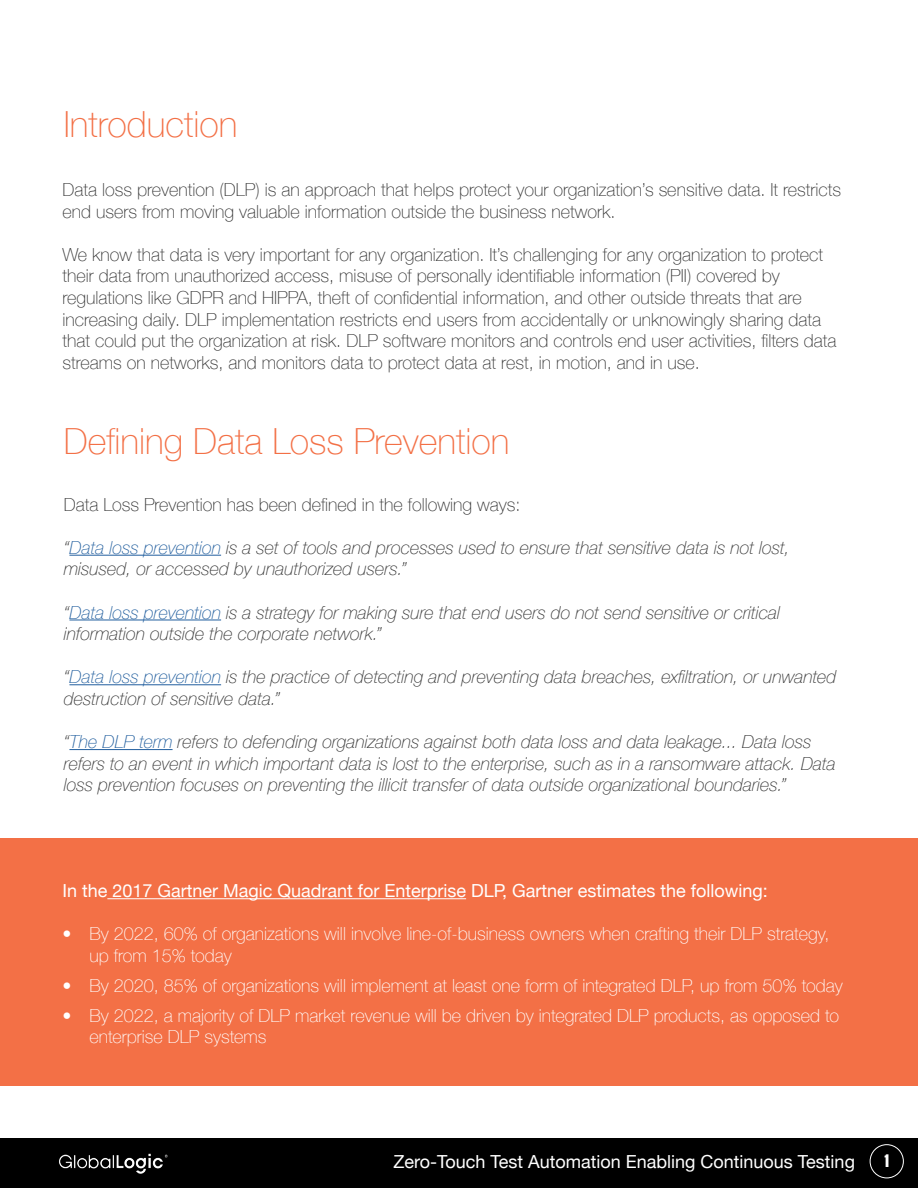
<style>
.page{position:relative;width:918px;height:1188px;background:#fff}
.page>*{position:absolute;margin:0;border:0;box-sizing:border-box;transform-origin:0 0}
.t1{font:100 36px "Helvetica Neue";color:#f37046}
.t2{font:100 18px/21.6px "Helvetica Neue";color:#333}
.t3{font:italic 100 18px/21.6px "Helvetica Neue";color:#333}
.t4{font:100 18px/21.6px "Helvetica Neue";color:#fff}
.t5{font:18px "Helvetica Neue";color:#fff}
.t6{font:18px "Haettenschweiler";color:#fff}
.s1{color:#215e9e}
</style>
<div class="page">
<div style="left:0;top:1138px;width:918px;height:50px;background:#000"></div>
<img style="left:59px;top:1153px;width:109px;height:21px">
<div style="left:870px;top:1144px;width:34px;height:34px;border:1px solid #fff;border-radius:50%"></div>
<div style="left:0;top:838px;width:918px;height:248px;background:#f37046"></div>
<hr style="left:69px;top:555px;width:152px;height:1px;background:#215e9e">
<hr style="left:69px;top:620px;width:152px;height:1px;background:#215e9e">
<hr style="left:69px;top:684px;width:152px;height:1px;background:#215e9e">
<hr style="left:69px;top:749px;width:104px;height:1px;background:#215e9e">
<hr style="left:107px;top:898px;width:359px;height:1px;background:#fff">
<h1 class="t1" style="left:64px;top:97px;width:175px">Introduction</h1>
<p class="t2" style="left:62px;top:178px;width:780px">Data loss prevention (DLP) is an approach that helps protect your organization’s sensitive data. It restricts end users from moving valuable information outside the business network.</p>
<p class="t2" style="left:62px;top:243px;width:776px">We know that data is very important for any organization. It’s challenging for any organization to protect their data from unauthorized access, misuse of personally identifiable information (PII) covered by regulations like GDPR and HIPPA, theft of confidential information, and other outside threats that are increasing daily. DLP implementation restricts end users from accidentally or unknowingly sharing data that could put the organization at risk. DLP software monitors and controls end user activities, filters data streams on networks, and monitors data to protect data at rest, in motion, and in use.</p>
<h1 class="t1" style="left:64px;top:414px;width:447px">Defining Data Loss Prevention</h1>
<p class="t2" style="left:64px;top:493px;width:458px">Data Loss Prevention has been defined in the following ways:</p>
<p class="t3" style="left:64px;top:536px;width:727px">“<span class="s1">Data loss prevention</span> is a set of tools and processes used to ensure that sensitive data is not lost, misused, or accessed by unauthorized users.”</p>
<p class="t3" style="left:64px;top:601px;width:718px">“<span class="s1">Data loss prevention</span> is a strategy for making sure that end users do not send sensitive or critical information outside the corporate network.”</p>
<p class="t3" style="left:64px;top:665px;width:774px">“<span class="s1">Data loss prevention</span> is the practice of detecting and preventing data breaches, exfiltration, or unwanted destruction of sensitive data.”</p>
<p class="t3" style="left:64px;top:730px;width:774px">“<span class="s1">The DLP term</span> refers to defending organizations against both data loss and data leakage... Data loss refers to an event in which important data is lost to the enterprise, such as in a ransomware attack. Data loss prevention focuses on preventing the illicit transfer of data outside organizational boundaries.”</p>
<p class="t5" style="left:62px;top:878px;width:707px">In the 2017 Gartner Magic Quadrant for Enterprise DLP, Gartner estimates the following:</p>
<p class="t4" style="left:89px;top:922px;width:742px;text-indent:-27px">• By 2022, 60% of organizations will involve line-of-business owners when crafting their DLP strategy, up from 15% today</p>
<p class="t4" style="left:62px;top:974px;width:782px">• By 2020, 85% of organizations will implement at least one form of integrated DLP, up from 50% today</p>
<p class="t4" style="left:89px;top:1004px;width:751px;text-indent:-27px">• By 2022, a majority of DLP market revenue will be driven by integrated DLP products, as opposed to enterprise DLP systems</p>
<p class="t5" style="left:394px;top:1148px;width:463px">Zero-Touch Test Automation Enabling Continuous Testing</p>
<p class="t6" style="left:884px;top:1149px;width:6px">1</p>
</div>
